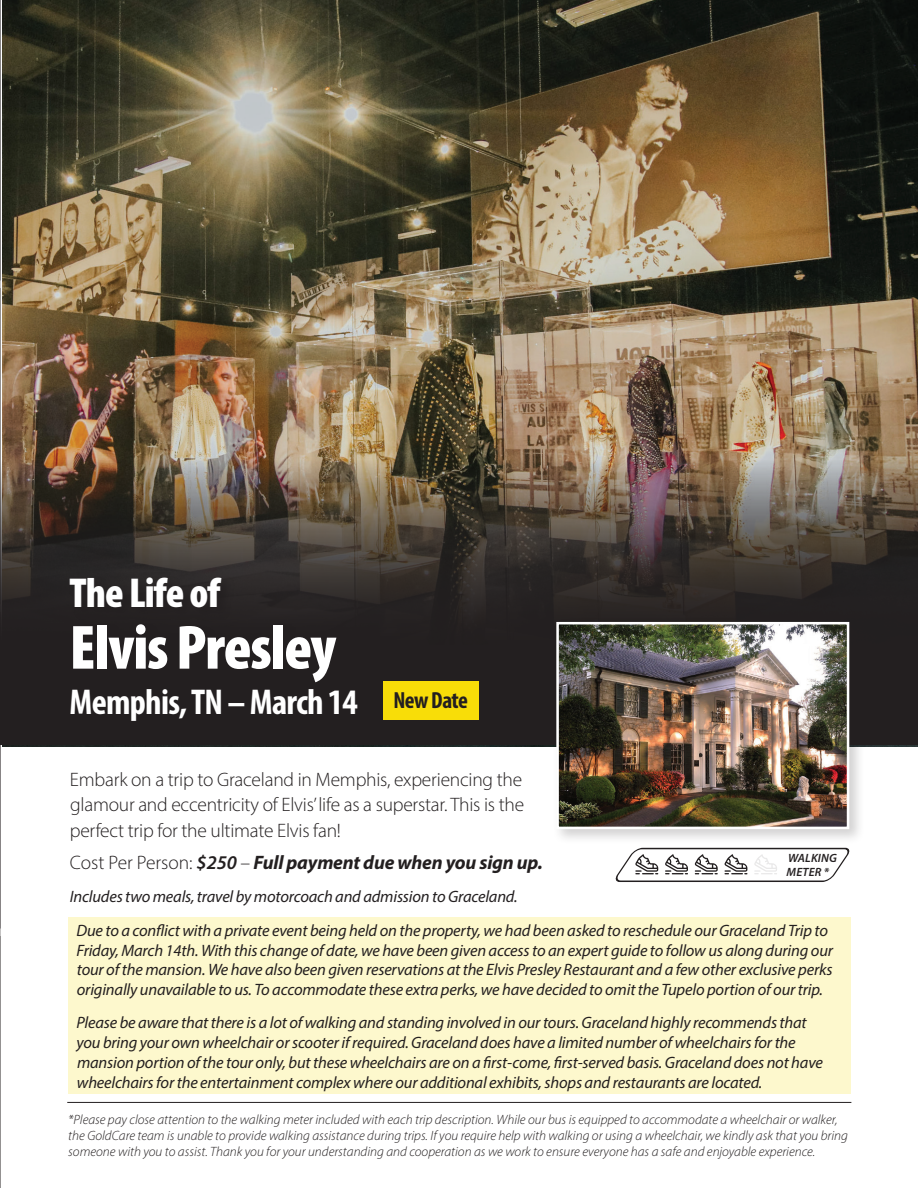
<style>
.page{position:relative;width:918px;height:1188px;background:#fff}
.page>*{position:absolute;margin:0;border:0;box-sizing:border-box;transform-origin:0 0}
.t1{font:900 condensed 63px "Myriad Pro";letter-spacing:-.02em;color:#fff}
.t2{font:900 condensed 42px "Myriad Pro";letter-spacing:-.02em;color:#fff}
.t3{font:700 condensed 36px "Myriad Pro";letter-spacing:-.02em;color:#fff}
.t4{font:700 condensed 23.4px "Myriad Pro";letter-spacing:-.025em;color:#231f20}
.t5{font:300 19.5px/25.5px "Myriad Pro";letter-spacing:-.01em;color:#231f20;text-align:justify}
.t6{font:italic 700 19.5px "Myriad Pro";letter-spacing:-.01em;color:#231f20}
.t7{font:italic 16.5px/19.8px "Myriad Pro";letter-spacing:-.01em;color:#231f20}
.t8{font:italic 300 13.5px/16.2px "Myriad Pro";color:#231f20}
.t9{font:italic 600 12px/13.5px "Myriad Pro";letter-spacing:.02em;color:#231f20}
.s1{font-weight:300;font-style:normal}
.s2{font-weight:600}
</style>
<div class="page">
<div style="left:68px;top:918px;width:783px;height:176px;background:#fdf8cd"></div>
<hr style="left:0;top:0;width:1px;height:1188px;background:#231f20">
<img style="left:3px;top:0;width:915px;height:747px">
<svg style="left:1px;top:461px;width:917px;height:284px;background:#453c34"></svg>
<div style="left:68px;top:575px;width:303px;height:159px;background:#231f20"></div>
<div style="left:553px;top:618px;width:312px;height:226px;background:#231f20;opacity:.2"></div>
<img style="left:560px;top:626px;width:285px;height:199px">
<div style="left:556px;top:622px;width:293px;height:207px;border:3px solid #fff"></div>
<svg style="left:615px;top:847px;width:235px;height:35px"></svg>
<hr style="left:67px;top:1102px;width:784px;height:1px;background:#231f20">
<div style="left:383px;top:682px;width:95px;height:38px;background:#f8dd08"></div>
<h2 class="t2" style="left:70px;top:566px;width:153px">The Life of</h2>
<h1 class="t1" style="left:70px;top:607px;width:268px">Elvis Presley</h1>
<h3 class="t3" style="left:70px;top:679px;width:290px">Memphis, TN – March 14</h3>
<h3 class="t4" style="left:393px;top:685px;width:76px">New Date</h3>
<p class="t5" style="left:70px;top:766px;width:456px">Embark on a trip to Graceland in Memphis, experiencing the glamour and eccentricity of Elvis’ life as a superstar. This is the perfect trip for the ultimate Elvis fan!</p>
<p class="t6" style="left:70px;top:850px;width:475px"><span class="s1">Cost Per Person:</span> <span class="s2">$250</span> <span class="s1">–</span> Full payment due when you sign up.</p>
<p class="t7" style="left:77px;top:880px;width:753px;line-height:33.3px;text-indent:-7px">Includes two meals, travel by motorcoach and admission to Graceland.<br>Due to a conflict with a private event being held on the property, we had been asked to reschedule our Graceland Trip to</p>
<p class="t7" style="left:77px;top:940px;width:758px;text-align:justify">Friday, March 14th. With this change of date, we have been given access to an expert guide to follow us along during our tour of the mansion. We have also been given reservations at the Elvis Presley Restaurant and a few other exclusive perks originally unavailable to us. To accommodate these extra perks, we have decided to omit the Tupelo portion of our trip.</p>
<p class="t7" style="left:77px;top:1013px;width:748px">Please be aware that there is a lot of walking and standing involved in our tours. Graceland highly recommends that you bring your own wheelchair or scooter if required. Graceland does have a limited number of wheelchairs for the mansion portion of the tour only, but these wheelchairs are on a first-come, first-served basis. Graceland does not have wheelchairs for the entertainment complex where our additional exhibits, shops and restaurants are located.</p>
<p class="t9" style="left:787px;top:851px;width:52px">WALKING<br>METER *</p>
<p class="t8" style="left:68px;top:1111px;width:781px">*Please pay close attention to the walking meter included with each trip description. While our bus is equipped to accommodate a wheelchair or walker, the GoldCare team is unable to provide walking assistance during trips. If you require help with walking or using a wheelchair, we kindly ask that you bring someone with you to assist. Thank you for your understanding and cooperation as we work to ensure everyone has a safe and enjoyable experience.</p>
</div>
